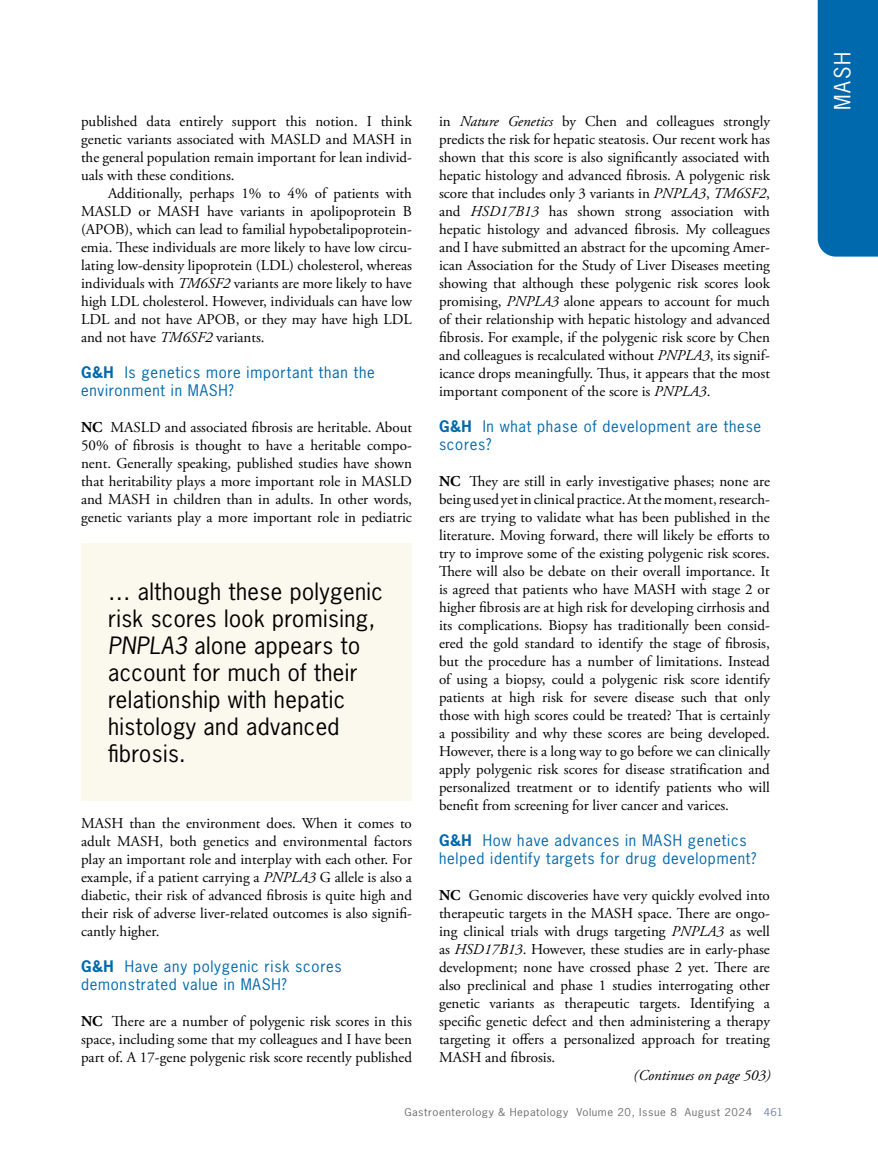
<style>
.page{position:relative;width:878px;height:1175px;background:#fff}
.page>*{position:absolute;margin:0;border:0;box-sizing:border-box;transform-origin:0 0}
.t1{font:22.5px/27px "News Gothic Std";letter-spacing:.02em;color:#000}
.t2{font:21px "News Gothic Std";color:#fff}
.t3{font:15px/18px "Adobe Garamond Pro";color:#000;text-align:justify}
.t4{font:15px/18px "News Gothic Std";letter-spacing:.05em;color:#0068ac}
.t5{font:italic 15px "Adobe Garamond Pro";color:#000}
.t6{font:10.2px "News Gothic Std";letter-spacing:.05em;color:#6d6e71;scale:1.11 1}
.s1{font-style:italic}
.s2{font-weight:700}
.s3{color:#738ba5}
</style>
<div class="page">
<div style="left:817px;top:0;width:61px;height:256px;background:#0068ac"></div>
<div style="left:81px;top:543px;width:331px;height:257px;background:#fbf9ed"></div>
<p class="t3" style="left:81px;top:113px;width:332px">published data entirely support this notion. I think genetic variants associated with MASLD and MASH in the general population remain important for lean individ&shy;uals with these conditions.</p>
<p class="t3" style="left:81px;top:185px;width:332px;text-indent:27px">Additionally, perhaps 1% to 4% of patients with MASLD or MASH have variants in apolipoprotein B (APOB), which can lead to familial hypobetalipoprotein&shy;emia. These individuals are more likely to have low circu&shy;lating low-density lipoprotein (LDL) cholesterol, whereas individuals with <span class="s1">TM6SF2</span> variants are more likely to have high LDL cholesterol. However, individuals can have low LDL and not have APOB, or they may have high LDL and not have <span class="s1">TM6SF2</span> variants.</p>
<p class="t4" style="left:81px;top:363px;width:295px"><span class="s2">G&amp;H</span> Is genetics more important than the environment in MASH?</p>
<p class="t3" style="left:81px;top:419px;width:332px"><span class="s2">NC</span> MASLD and associated fibrosis are heritable. About 50% of fibrosis is thought to have a heritable compo&shy;nent. Generally speaking, published studies have shown that heritability plays a more important role in MASLD and MASH in children than in adults. In other words, genetic variants play a more important role in pediatric</p>
<h1 class="t1" style="left:108px;top:577px;width:276px">… although these polygenic risk scores look promising,<br><span class="s1">PNPLA3</span> alone appears to account for much of their relationship with hepatic histology and advanced fibrosis.</h1>
<p class="t3" style="left:81px;top:815px;width:332px">MASH than the environment does. When it comes to adult MASH, both genetics and environmental factors play an important role and interplay with each other. For example, if a patient carrying a <span class="s1">PNPLA3</span> G allele is also a diabetic, their risk of advanced fibrosis is quite high and their risk of adverse liver-related outcomes is also signifi&shy;cantly higher.</p>
<p class="t4" style="left:81px;top:957px;width:262px"><span class="s2">G&amp;H</span> Have any polygenic risk scores demonstrated value in MASH?</p>
<p class="t3" style="left:81px;top:1013px;width:332px"><span class="s2">NC</span> There are a number of polygenic risk scores in this space, including some that my colleagues and I have been part of. A 17-gene polygenic risk score recently published</p>
<p class="t3" style="left:439px;top:113px;width:332px">in <span class="s1">Nature Genetics</span> by Chen and colleagues strongly predicts the risk for hepatic steatosis. Our recent work has shown that this score is also significantly associated with hepatic histology and advanced fibrosis. A polygenic risk score that includes only 3 variants in <span class="s1">PNPLA3</span>, <span class="s1">TM6SF2</span>, and <span class="s1">HSD17B13</span> has shown strong association with hepatic histology and advanced fibrosis. My colleagues and I have submitted an abstract for the upcoming Amer&shy;ican Association for the Study of Liver Diseases meeting showing that although these polygenic risk scores look promising, <span class="s1">PNPLA3</span> alone appears to account for much of their relationship with hepatic histology and advanced fibrosis. For example, if the polygenic risk score by Chen and colleagues is recalculated without <span class="s1">PNPLA3</span>, its signif&shy;icance drops meaningfully. Thus, it appears that the most important component of the score is <span class="s1">PNPLA3</span>.</p>
<p class="t4" style="left:439px;top:417px;width:324px"><span class="s2">G&amp;H</span> In what phase of development are these scores?</p>
<p class="t3" style="left:439px;top:473px;width:332px"><span class="s2">NC</span> They are still in early investigative phases; none are being used yet in clinical practice. At the moment, research&shy;ers are trying to validate what has been published in the literature. Moving forward, there will likely be efforts to try to improve some of the existing polygenic risk scores.<br>There will also be debate on their overall importance. It is agreed that patients who have MASH with stage 2 or higher fibrosis are at high risk for developing cirrhosis and its complications. Biopsy has traditionally been consid&shy;ered the gold standard to identify the stage of fibrosis, but the procedure has a number of limitations. Instead of using a biopsy, could a polygenic risk score identify patients at high risk for severe disease such that only those with high scores could be treated? That is certainly a possibility and why these scores are being developed.<br>However, there is a long way to go before we can clinically apply polygenic risk scores for disease stratification and personalized treatment or to identify patients who will benefit from screening for liver cancer and varices.</p>
<p class="t4" style="left:439px;top:831px;width:319px"><span class="s2">G&amp;H</span> How have advances in MASH genetics helped identify targets for drug development?</p>
<p class="t3" style="left:439px;top:887px;width:332px"><span class="s2">NC</span> Genomic discoveries have very quickly evolved into therapeutic targets in the MASH space. There are ongo&shy;ing clinical trials with drugs targeting <span class="s1">PNPLA3</span> as well as <span class="s1">HSD17B13</span>. However, these studies are in early-phase development; none have crossed phase 2 yet. There are also preclinical and phase 1 studies interrogating other genetic variants as therapeutic targets. Identifying a specific genetic defect and then administering a therapy targeting it offers a personalized approach for treating MASH and fibrosis.</p>
<p class="t5" style="left:633px;top:1066px;width:139px">(Continues on page 503)</p>
<p class="t6" style="left:404px;top:1105px;width:343px">Gastroenterology &amp; Hepatology Volume 20, Issue 8 August 2024 <span class="s3">461</span></p>
<h2 class="t2" style="left:829px;top:110px;width:59px;rotate:-90deg">MASH</h2>
</div>
